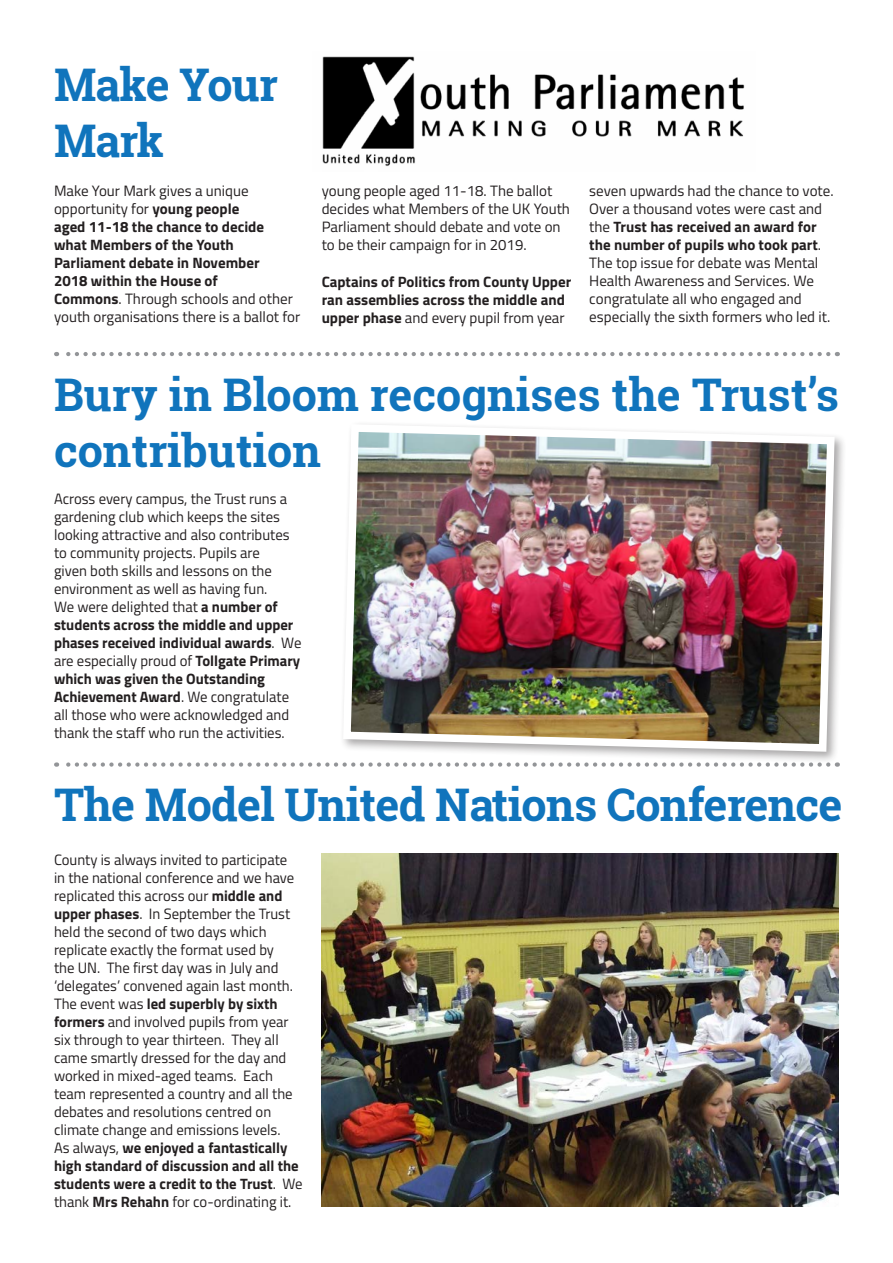
<style>
.page{position:relative;width:893px;height:1263px;background:#fff}
.page>*{position:absolute;margin:0;border:0;box-sizing:border-box;transform-origin:0 0}
.t1{font:700 45px/55.5px "Roboto Slab";letter-spacing:-.015em;color:#1074bc}
.t2{font:15px/18px "Titillium";color:#231f20}
.t3{font:700 15px/18px "Titillium";color:#231f20}
.s1{font-weight:400}
.s2{font-weight:700}
</style>
<div class="page">
<img style="left:322px;top:56px;width:423px;height:110px">
<img style="left:322px;top:853px;width:517px;height:354px">
<svg style="left:56px;top:352px;width:772px;height:4px"></svg>
<svg style="left:56px;top:762px;width:772px;height:5px"></svg>
<div style="left:340px;top:421px;width:507px;height:343px;background:#231f20;opacity:.4"></div>
<img style="left:340px;top:421px;width:498px;height:335px">
<p class="t1" style="left:54px;top:57px;width:226px">Make Your<br>Mark</p>
<p class="t3" style="left:54px;top:181px;width:248px"><span class="s1">Make Your Mark gives a unique opportunity for</span> young people<br>aged 11-18 the chance to decide what Members of the Youth<br>Parliament debate in November<br>2018 within the House of<br>Commons<span class="s1">. Through schools and other youth organisations there is a ballot for</span></p>
<p class="t2" style="left:322px;top:181px;width:250px">young people aged 11-18. The ballot decides what Members of the UK Youth Parliament should debate and vote on to be their campaign for in 2019.</p>
<p class="t3" style="left:322px;top:272px;width:251px">Captains of Politics from County Upper ran assemblies across the middle and upper phase <span class="s1">and every pupil from year</span></p>
<p class="t2" style="left:589px;top:181px;width:246px">seven upwards had the chance to vote.<br>Over a thousand votes were cast and the <span class="s2">Trust has received an award for the number of pupils who took part</span>.<br>The top issue for debate was Mental Health Awareness and Services. We congratulate all who engaged and especially the sixth formers who led it.</p>
<p class="t1" style="left:54px;top:367px;width:786px">Bury in Bloom recognises the Trust’s contribution</p>
<p class="t2" style="left:54px;top:489px;width:249px">Across every campus, the Trust runs a gardening club which keeps the sites looking attractive and also contributes to community projects. Pupils are<br>given both skills and lessons on the environment as well as having fun.<br>We were delighted that <span class="s2">a number of students across the middle and upper phases received individual awards</span>. We are especially proud of <span class="s2">Tollgate Primary which was given the Outstanding Achievement Award</span>. We congratulate all those who were acknowledged and thank the staff who run the activities.</p>
<p class="t1" style="left:54px;top:777px;width:790px">The Model United Nations Conference</p>
<p class="t2" style="left:54px;top:849px;width:250px">County is always invited to participate<br>in the national conference and we have replicated this across our <span class="s2">middle and upper phases</span>. In September the Trust held the second of two days which replicate exactly the format used by<br>the UN. The first day was in July and ‘delegates’ convened again last month.<br>The event was <span class="s2">led superbly by sixth formers</span> and involved pupils from year six through to year thirteen. They all came smartly dressed for the day and worked in mixed-aged teams. Each team represented a country and all the debates and resolutions centred on climate change and emissions levels.<br>As always, <span class="s2">we enjoyed a fantastically high standard of discussion and all the students were a credit to the Trust</span>. We thank <span class="s2">Mrs Rehahn</span> for co-ordinating it.</p>
</div>
